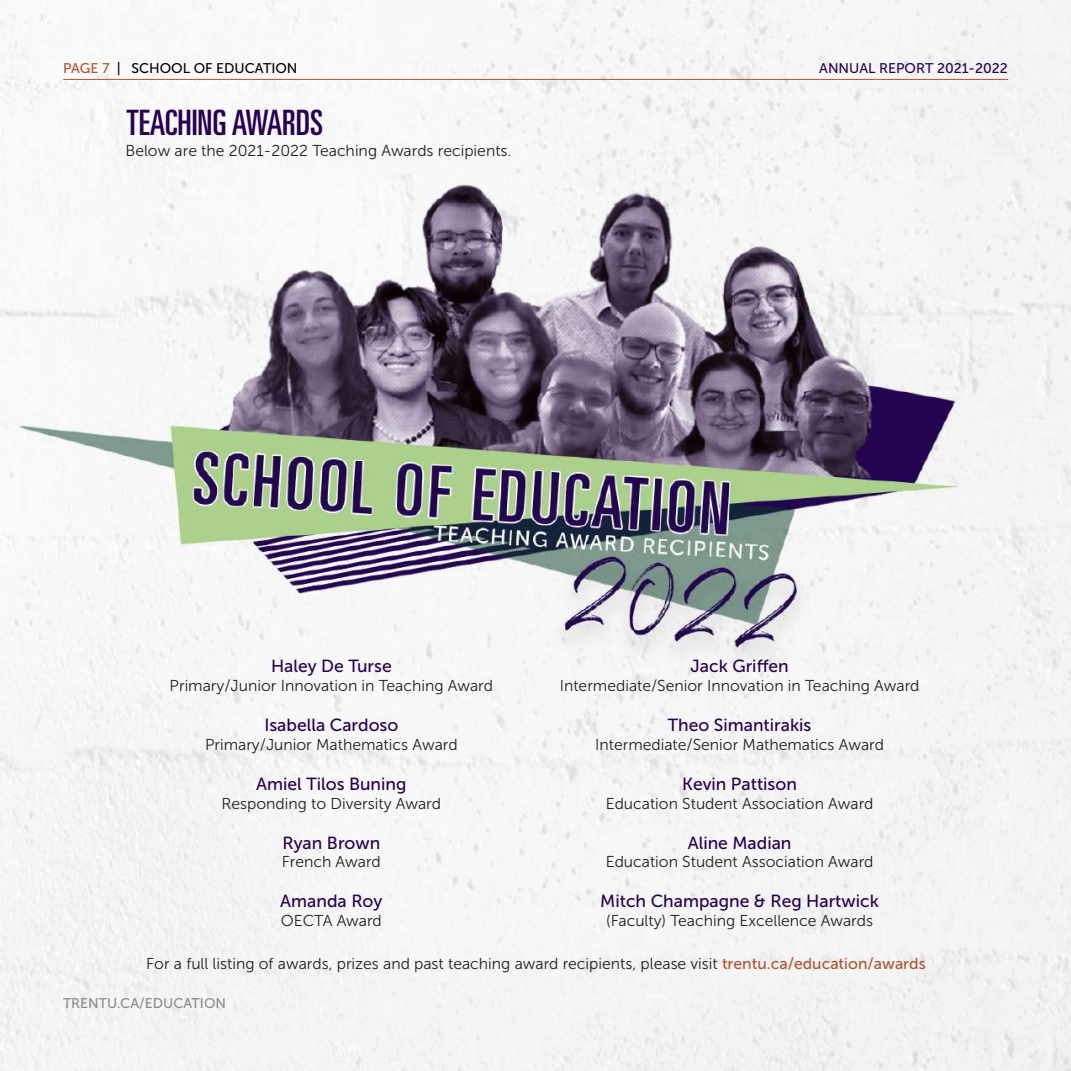
<style>
.page{position:relative;width:1071px;height:1071px;background:#fff}
.page>*{position:absolute;margin:0;border:0;box-sizing:border-box;transform-origin:0 0}
.t1{font:ultra-condensed 35px "Univers LT Std";color:#270053}
.t2{font:17.5px "Museo Sans 500";color:#270053}
.t3{font:15.75px "Museo Sans 300";color:#231f20}
.t4{font:14px "Museo Sans 500";color:#000}
.t5{font:14px "Museo Sans 500";color:#270053}
.t6{font:14px "Museo Sans 500";color:#231f20}
.s1{color:#ae5432}
.s2{font-family:"Museo Sans 500";color:#ae5432}
</style>
<div class="page">
<img style="left:0;top:0;width:1071px;height:1071px">
<hr style="left:63px;top:79px;width:945px;height:1px;background:#ae5432">
<p class="t4" style="left:63px;top:61px;width:236px"><span class="s1">PAGE 7</span> | SCHOOL OF EDUCATION</p>
<p class="t5" style="left:819px;top:61px;width:190px">ANNUAL REPORT 2021-2022</p>
<h1 class="t1" style="left:126px;top:103px;width:198px">TEACHING AWARDS</h1>
<p class="t3" style="left:126px;top:142px;width:387px">Below are the 2021-2022 Teaching Awards recipients.</p>
<p class="t2" style="left:271px;top:656px;width:122px">Haley De Turse</p>
<p class="t3" style="left:170px;top:677px;width:325px">Primary/Junior Innovation in Teaching Award</p>
<p class="t2" style="left:264px;top:715px;width:136px">Isabella Cardoso</p>
<p class="t3" style="left:205px;top:736px;width:254px">Primary/Junior Mathematics Award</p>
<p class="t2" style="left:256px;top:774px;width:152px">Amiel Tilos Buning</p>
<p class="t3" style="left:222px;top:795px;width:221px">Responding to Diversity Award</p>
<p class="t2" style="left:283px;top:833px;width:99px">Ryan Brown</p>
<p class="t3" style="left:282px;top:853px;width:101px">French Award</p>
<p class="t2" style="left:280px;top:892px;width:104px">Amanda Roy</p>
<p class="t3" style="left:281px;top:912px;width:103px">OECTA Award</p>
<p class="t2" style="left:691px;top:656px;width:100px">Jack Griffen</p>
<p class="t3" style="left:560px;top:677px;width:361px">Intermediate/Senior Innovation in Teaching Award</p>
<p class="t2" style="left:668px;top:715px;width:145px">Theo Simantirakis</p>
<p class="t3" style="left:595px;top:736px;width:290px">Intermediate/Senior Mathematics Award</p>
<p class="t2" style="left:682px;top:774px;width:116px">Kevin Pattison</p>
<p class="t3" style="left:606px;top:795px;width:269px">Education Student Association Award</p>
<p class="t2" style="left:688px;top:833px;width:105px">Aline Madian</p>
<p class="t3" style="left:606px;top:853px;width:269px">Education Student Association Award</p>
<p class="t2" style="left:600px;top:892px;width:280px">Mitch Champagne &amp; Reg Hartwick</p>
<p class="t3" style="left:606px;top:912px;width:269px">(Faculty) Teaching Excellence Awards</p>
<p class="t3" style="left:146px;top:955px;width:781px">For a full listing of awards, prizes and past teaching award recipients, please visit <span class="s2">trentu.ca/education/awards</span></p>
<p class="t6" style="left:63px;top:996px;width:165px">TRENTU.CA/EDUCATION</p>
</div>
